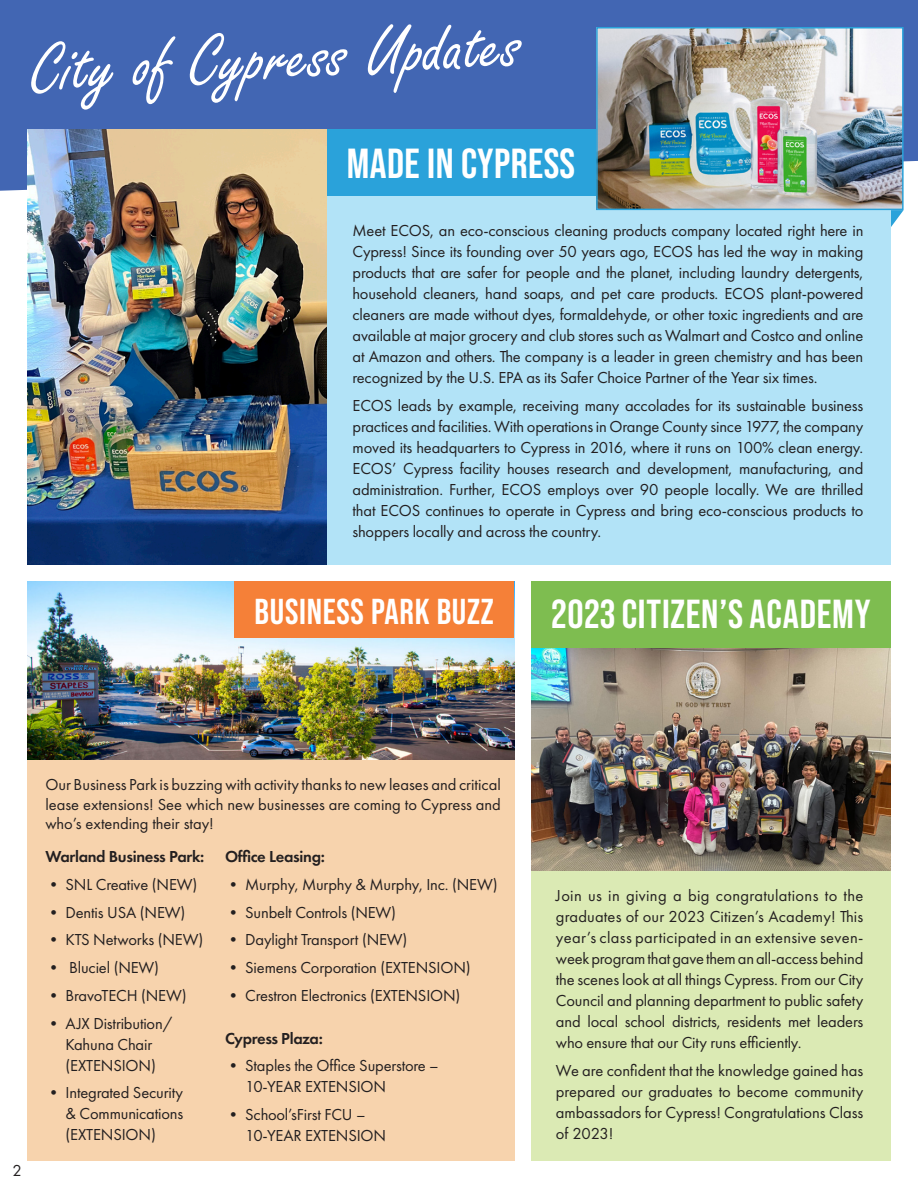
<style>
.page{position:relative;width:918px;height:1188px;background:#fff}
.page>*{position:absolute;margin:0;border:0;box-sizing:border-box;transform-origin:0 0}
.t1{font:75px "Freestyle Script";color:#fff}
.t2{font:700 42px "Bebas Neue Pro";letter-spacing:.01em;color:#fff}
.t3{font:700 40.5px "Bebas Neue Pro";letter-spacing:.02em;color:#fff}
.t4{font:700 36px "Bebas Neue Pro";letter-spacing:.02em;color:#fff}
.t5{font:16.5px/21px "Futura PT";letter-spacing:-.01em;color:#231f20;text-align:justify}
.t6{font:600 16.5px "Futura PT";letter-spacing:-.02em;color:#231f20}
</style>
<div class="page">
<img style="left:531px;top:647px;width:360px;height:225px">
<div style="left:0;top:0;width:918px;height:191px;background:#4266b3"></div>
<div style="left:27px;top:129px;width:864px;height:436px;background:#b2e3f7"></div>
<img style="left:27px;top:129px;width:300px;height:436px">
<div style="left:327px;top:129px;width:299px;height:67px;background:#2aa2da"></div>
<svg style="left:891px;top:210px;width:13px;height:17px"></svg>
<div style="left:27px;top:744px;width:487px;height:417px;background:#f7d3ad"></div>
<div style="left:531px;top:872px;width:360px;height:289px;background:#dbeab4"></div>
<img style="left:599px;top:30px;width:302px;height:177px">
<div style="left:596px;top:27px;width:308px;height:183px;border:2px solid #2aa2da"></div>
<img style="left:27px;top:581px;width:487px;height:178px">
<div style="left:234px;top:581px;width:280px;height:56px;background:#f58038"></div>
<div style="left:531px;top:581px;width:360px;height:66px;background:#7ebd50"></div>
<p class="t1" style="left:29px;top:29px;width:493px;rotate:-3deg">City of Cypress Updates</p>
<p class="t2" style="left:347px;top:140px;width:230px">MADE IN CYPRESS</p>
<p class="t5" style="left:353px;top:220px;width:512px">Meet ECOS, an eco-conscious cleaning products company located right here in Cypress! Since its founding over 50 years ago, ECOS has led the way in making products that are safer for people and the planet, including laundry detergents, household cleaners, hand soaps, and pet care products. ECOS plant-powered cleaners are made without dyes, formaldehyde, or other toxic ingredients and are available at major grocery and club stores such as Walmart and Costco and online at Amazon and others. The company is a leader in green chemistry and has been recognized by the U.S. EPA as its Safer Choice Partner of the Year six times.</p>
<p class="t5" style="left:353px;top:395px;width:512px">ECOS leads by example, receiving many accolades for its sustainable business practices and facilities. With operations in Orange County since 1977, the company moved its headquarters to Cypress in 2016, where it runs on 100% clean energy.<br>ECOS’ Cypress facility houses research and development, manufacturing, and administration. Further, ECOS employs over 90 people locally. We are thrilled that ECOS continues to operate in Cypress and bring eco-conscious products to shoppers locally and across the country.</p>
<p class="t4" style="left:255px;top:591px;width:241px">BUSINESS PARK BUZZ</p>
<p class="t3" style="left:552px;top:591px;width:321px">2023 CITIZEN’S ACADEMY</p>
<p class="t5" style="left:13px;top:1160px;width:11px">2</p>
<p class="t5" style="left:45px;top:774px;width:457px;line-height:19.8px">Our Business Park is buzzing with activity thanks to new leases and critical lease extensions! See which new businesses are coming to Cypress and who’s extending their stay!</p>
<p class="t6" style="left:45px;top:846px;width:160px">Warland Business Park:</p>
<p class="t5" style="left:45px;top:874px;width:153px">• SNL Creative (NEW)</p>
<p class="t5" style="left:45px;top:902px;width:141px">• Dentis USA (NEW)</p>
<p class="t5" style="left:45px;top:929px;width:159px">• KTS Networks (NEW)</p>
<p class="t5" style="left:45px;top:957px;width:115px">• ○Bluciel (NEW)</p>
<p class="t5" style="left:45px;top:985px;width:143px">• BravoTECH (NEW)</p>
<p class="t5" style="left:45px;top:1013px;width:129px;text-align:center">• AJX Distribution/<br>Kahuna Chair (EXTENSION)</p>
<p class="t5" style="left:66px;top:1082px;width:119px;text-indent:-20px">• Integrated Security &amp; Communications (EXTENSION)</p>
<p class="t6" style="left:225px;top:846px;width:101px">Office Leasing:</p>
<p class="t5" style="left:225px;top:874px;width:274px">• Murphy, Murphy &amp; Murphy, Inc. (NEW)</p>
<p class="t5" style="left:225px;top:902px;width:173px">• Sunbelt Controls (NEW)</p>
<p class="t5" style="left:225px;top:929px;width:184px">• Daylight Transport (NEW)</p>
<p class="t5" style="left:225px;top:957px;width:247px">• Siemens Corporation (EXTENSION)</p>
<p class="t5" style="left:225px;top:985px;width:237px">• Crestron Electronics (EXTENSION)</p>
<p class="t6" style="left:225px;top:1028px;width:99px">Cypress Plaza:</p>
<p class="t5" style="left:245px;top:1055px;width:195px;text-indent:-20px">• Staples the Office Superstore –<br>10-YEAR EXTENSION</p>
<p class="t5" style="left:225px;top:1104px;width:142px">• School’sFirst FCU –</p>
<p class="t5" style="left:245px;top:1125px;width:142px">10-YEAR EXTENSION</p>
<p class="t5" style="left:556px;top:885px;width:309px">Join us in giving a big congratulations to the graduates of our 2023 Citizen’s Academy! This year’s class participated in an extensive seven&shy;week program that gave them an all-access behind the scenes look at all things Cypress. From our City Council and planning department to public safety and local school districts, residents met leaders who ensure that our City runs efficiently.</p>
<p class="t5" style="left:556px;top:1060px;width:309px">We are confident that the knowledge gained has prepared our graduates to become community ambassadors for Cypress! Congratulations Class of 2023!</p>
</div>
